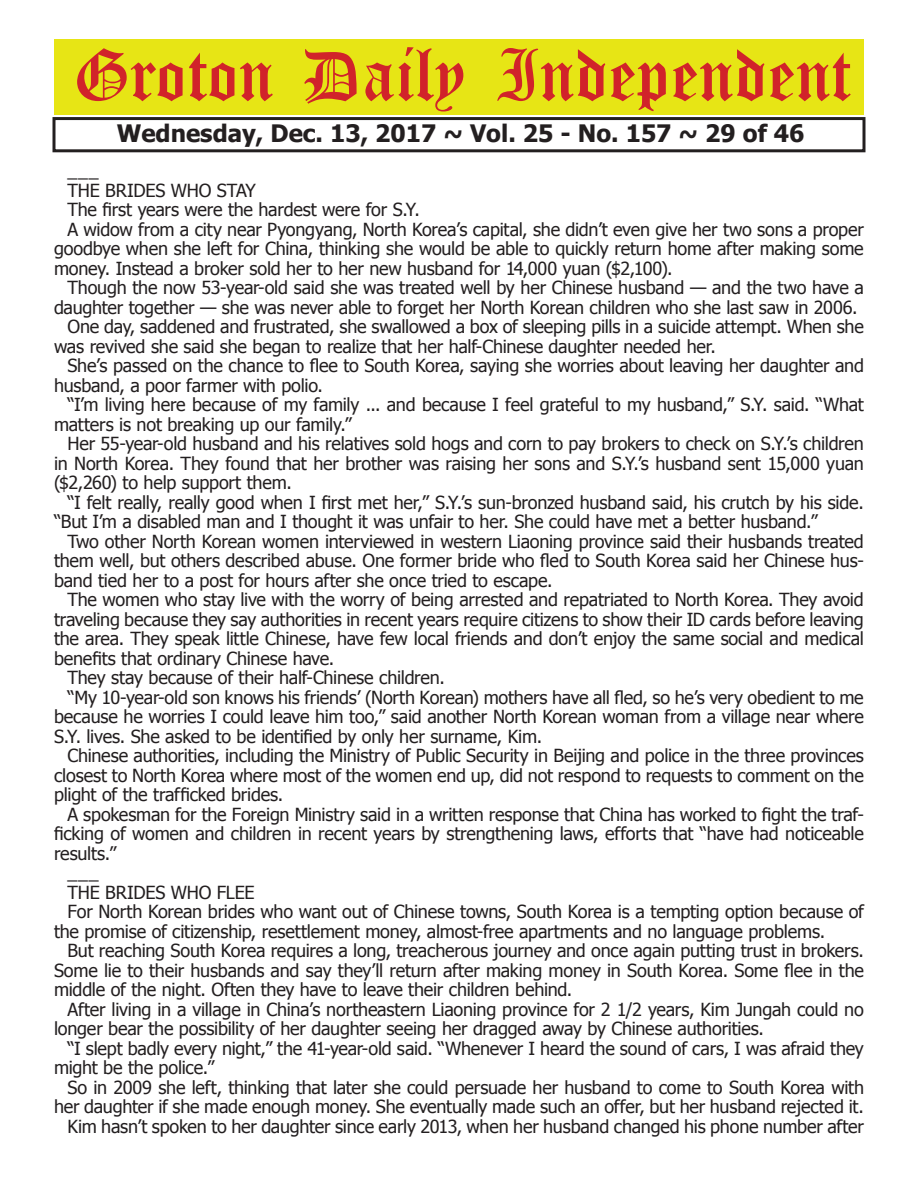
<style>
.page{position:relative;width:918px;height:1188px;background:#fff}
.page>*{position:absolute;margin:0;border:0;box-sizing:border-box;transform-origin:0 0}
.t1{font:54px "Old English Five";color:#d1232a}
.t2{font:700 24px "Tahoma";color:#231f20}
.t3{font:18px "Tahoma";letter-spacing:-.01em;color:#231f20}
</style>
<div class="page">
<div style="left:52px;top:117px;width:814px;height:35px;border:3px solid #231f20"></div>
<div style="left:54px;top:40px;width:810px;height:75px;background:#e7e515"></div>
<h1 class="t1" style="left:73px;top:50px;width:779px">Groton Daily Independent</h1>
<h2 class="t2" style="left:117px;top:116px;width:689px">Wednesday, Dec. 13, 2017 ~ Vol. 25 - No. 157 ~ 29 of 46</h2>
<p class="t3" style="left:68px;top:159px;width:33px">___</p>
<p class="t3" style="left:68px;top:178px;width:190px">THE BRIDES WHO STAY</p>
<p class="t3" style="left:68px;top:198px;width:354px">The first years were the hardest were for S.Y.</p>
<p class="t3" style="left:68px;top:217px;width:798px">A widow from a city near Pyongyang, North Korea’s capital, she didn’t even give her two sons a proper</p>
<p class="t3" style="left:54px;top:237px;width:811px">goodbye when she left for China, thinking she would be able to quickly return home after making some</p>
<p class="t3" style="left:54px;top:256px;width:620px">money. Instead a broker sold her to her new husband for 14,000 yuan ($2,100).</p>
<p class="t3" style="left:68px;top:276px;width:798px">Though the now 53-year-old said she was treated well by her Chinese husband — and the two have a</p>
<p class="t3" style="left:54px;top:295px;width:805px">daughter together — she was never able to forget her North Korean children who she last saw in 2006.</p>
<p class="t3" style="left:68px;top:315px;width:798px">One day, saddened and frustrated, she swallowed a box of sleeping pills in a suicide attempt. When she</p>
<p class="t3" style="left:54px;top:334px;width:664px">was revived she said she began to realize that her half-Chinese daughter needed her.</p>
<p class="t3" style="left:68px;top:354px;width:798px">She’s passed on the chance to flee to South Korea, saying she worries about leaving her daughter and</p>
<p class="t3" style="left:54px;top:373px;width:271px">husband, a poor farmer with polio.</p>
<p class="t3" style="left:68px;top:393px;width:798px">“I’m living here because of my family ... and because I feel grateful to my husband,” S.Y. said. “What</p>
<p class="t3" style="left:54px;top:412px;width:299px">matters is not breaking up our family.”</p>
<p class="t3" style="left:68px;top:432px;width:798px">Her 55-year-old husband and his relatives sold hogs and corn to pay brokers to check on S.Y.’s children</p>
<p class="t3" style="left:54px;top:451px;width:811px">in North Korea. They found that her brother was raising her sons and S.Y.’s husband sent 15,000 yuan</p>
<p class="t3" style="left:54px;top:471px;width:239px">($2,260) to help support them.</p>
<p class="t3" style="left:68px;top:490px;width:798px">“I felt really, really good when I first met her,” S.Y.’s sun-bronzed husband said, his crutch by his side.</p>
<p class="t3" style="left:54px;top:510px;width:765px">“But I’m a disabled man and I thought it was unfair to her. She could have met a better husband.”</p>
<p class="t3" style="left:68px;top:529px;width:798px">Two other North Korean women interviewed in western Liaoning province said their husbands treated</p>
<p class="t3" style="left:54px;top:549px;width:812px">them well, but others described abuse. One former bride who fled to South Korea said her Chinese hus-</p>
<p class="t3" style="left:54px;top:568px;width:500px">band tied her to a post for hours after she once tried to escape.</p>
<p class="t3" style="left:68px;top:588px;width:798px">The women who stay live with the worry of being arrested and repatriated to North Korea. They avoid</p>
<p class="t3" style="left:54px;top:607px;width:811px">traveling because they say authorities in recent years require citizens to show their ID cards before leaving</p>
<p class="t3" style="left:54px;top:627px;width:811px">the area. They speak little Chinese, have few local friends and don’t enjoy the same social and medical</p>
<p class="t3" style="left:54px;top:646px;width:282px">benefits that ordinary Chinese have.</p>
<p class="t3" style="left:68px;top:666px;width:379px">They stay because of their half-Chinese children.</p>
<p class="t3" style="left:68px;top:685px;width:798px">“My 10-year-old son knows his friends’ (North Korean) mothers have all fled, so he’s very obedient to me</p>
<p class="t3" style="left:54px;top:705px;width:811px">because he worries I could leave him too,” said another North Korean woman from a village near where</p>
<p class="t3" style="left:54px;top:724px;width:490px">S.Y. lives. She asked to be identified by only her surname, Kim.</p>
<p class="t3" style="left:68px;top:744px;width:798px">Chinese authorities, including the Ministry of Public Security in Beijing and police in the three provinces</p>
<p class="t3" style="left:54px;top:763px;width:811px">closest to North Korea where most of the women end up, did not respond to requests to comment on the</p>
<p class="t3" style="left:54px;top:783px;width:231px">plight of the trafficked brides.</p>
<p class="t3" style="left:68px;top:802px;width:798px">A spokesman for the Foreign Ministry said in a written response that China has worked to fight the traf-</p>
<p class="t3" style="left:54px;top:822px;width:811px">ficking of women and children in recent years by strengthening laws, efforts that “have had noticeable</p>
<p class="t3" style="left:54px;top:841px;width:64px">results.”</p>
<p class="t3" style="left:68px;top:861px;width:33px">___</p>
<p class="t3" style="left:68px;top:880px;width:189px">THE BRIDES WHO FLEE</p>
<p class="t3" style="left:68px;top:900px;width:798px">For North Korean brides who want out of Chinese towns, South Korea is a tempting option because of</p>
<p class="t3" style="left:54px;top:919px;width:773px">the promise of citizenship, resettlement money, almost-free apartments and no language problems.</p>
<p class="t3" style="left:68px;top:939px;width:798px">But reaching South Korea requires a long, treacherous journey and once again putting trust in brokers.</p>
<p class="t3" style="left:54px;top:958px;width:811px">Some lie to their husbands and say they’ll return after making money in South Korea. Some flee in the</p>
<p class="t3" style="left:54px;top:978px;width:520px">middle of the night. Often they have to leave their children behind.</p>
<p class="t3" style="left:68px;top:997px;width:798px">After living in a village in China’s northeastern Liaoning province for 2 1/2 years, Kim Jungah could no</p>
<p class="t3" style="left:54px;top:1017px;width:712px">longer bear the possibility of her daughter seeing her dragged away by Chinese authorities.</p>
<p class="t3" style="left:68px;top:1036px;width:798px">“I slept badly every night,” the 41-year-old said. “Whenever I heard the sound of cars, I was afraid they</p>
<p class="t3" style="left:54px;top:1056px;width:162px">might be the police.”</p>
<p class="t3" style="left:68px;top:1075px;width:798px">So in 2009 she left, thinking that later she could persuade her husband to come to South Korea with</p>
<p class="t3" style="left:54px;top:1095px;width:811px">her daughter if she made enough money. She eventually made such an offer, but her husband rejected it.</p>
<p class="t3" style="left:68px;top:1114px;width:798px">Kim hasn’t spoken to her daughter since early 2013, when her husband changed his phone number after</p>
</div>
